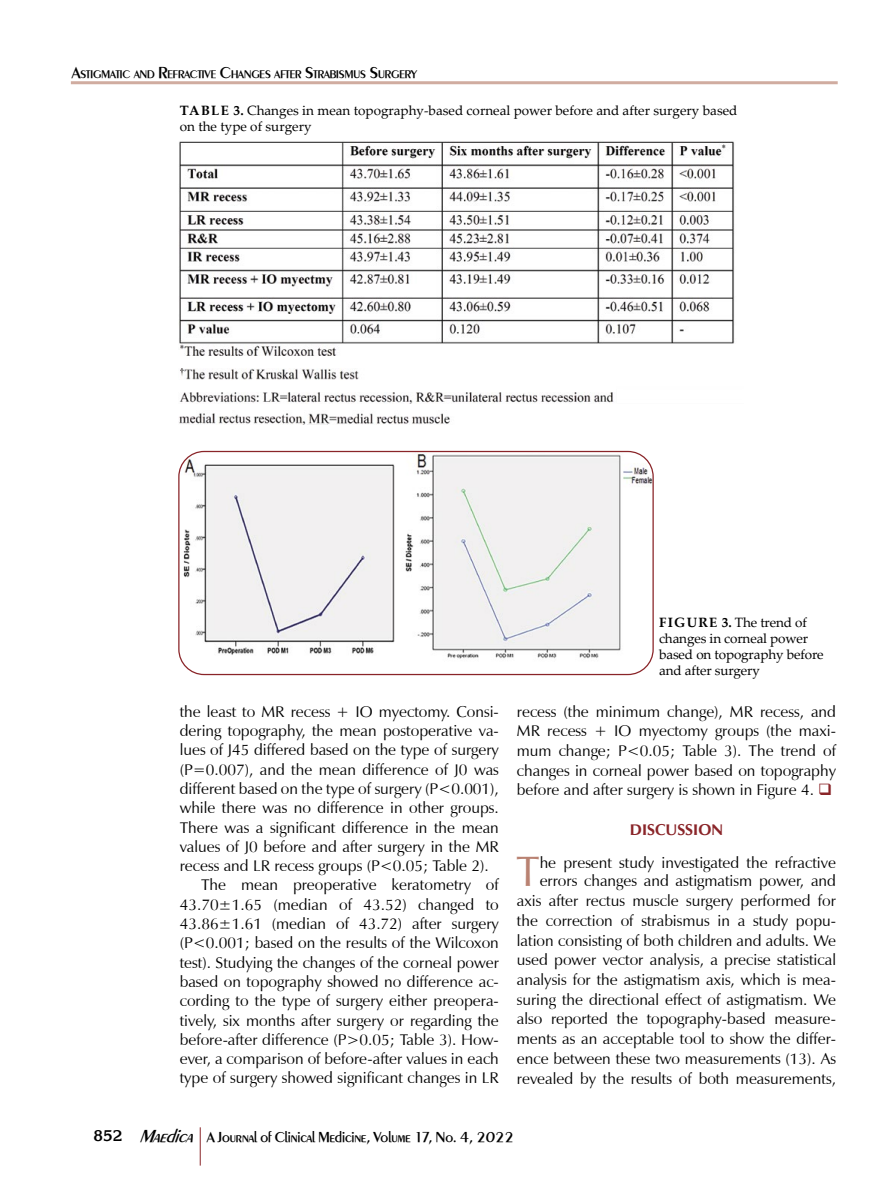
<style>
.page{position:relative;width:893px;height:1191px;background:#fff}
.page>*{position:absolute;margin:0;border:0;box-sizing:border-box;transform-origin:0 0}
.t1{font:43.35px "Z Humanist Normal";color:#b98272}
.t2{font:15.75px/19.6px "Z Humanist Normal";color:#000;text-align:justify}
.t3{font:700 15.75px "Z Humanist";color:#8a2529}
.t4{font:500 15px "Peinaud";letter-spacing:-.005em;color:#000}
.t5{font:13.5px/16.2px "Palatino Linotype";color:#000}
.t6{font:500 11.55px "Peinaud";color:#000}
.s1{font-size:16.5px}
.s2{font-weight:700}
.s3{color:#8a2529}
.s4{font-family:"Korina";font-weight:700}
.s5{font-style:italic;font-size:18px}
</style>
<div class="page">
<hr style="left:71px;top:81px;width:767px;height:3px;background:#d0aca0">
<hr style="left:200px;top:1127px;width:1px;height:38px;background:#8a2529">
<img style="left:179px;top:141px;width:556px;height:284px">
<img style="left:179px;top:451px;width:474px;height:223px">
<div style="left:178px;top:451px;width:476px;height:224px;border:1px solid #8a2529;border-radius:25px"></div>
<p class="t6" style="left:72px;top:67px;width:347px"><span class="s1">A</span>STIGMATIC AND <span class="s1">R</span>EFRACTIVE <span class="s1">C</span>HANGES AFTER <span class="s1">S</span>TRABISMUS <span class="s1">S</span>URGERY</p>
<p class="t5" style="left:180px;top:102px;width:559px"><span class="s2">TABLE 3.</span> Changes in mean topography-based corneal power before and after surgery based on the type of surgery</p>
<p class="t2" style="left:180px;top:702px;width:319px">the least to MR recess + IO myectomy. Consi-</p>
<p class="t2" style="left:180px;top:721px;width:319px">dering topography, the mean postoperative va-</p>
<p class="t2" style="left:180px;top:740px;width:321px">lues of J45 differed based on the type of surgery</p>
<p class="t2" style="left:180px;top:759px;width:321px">(P=0.007), and the mean difference of J0 was</p>
<p class="t2" style="left:180px;top:779px;width:321px">different based on the type of surgery (P&lt;0.001),</p>
<p class="t2" style="left:180px;top:798px;width:321px">while there was no difference in other groups.</p>
<p class="t2" style="left:180px;top:817px;width:321px">There was a significant difference in the mean</p>
<p class="t2" style="left:180px;top:837px;width:321px">values of J0 before and after surgery in the MR</p>
<p class="t2" style="left:180px;top:856px;width:310px">recess and LR recess groups (P&lt;0.05; Table 2).</p>
<p class="t2" style="left:201px;top:875px;width:299px">The mean preoperative keratometry of</p>
<p class="t2" style="left:180px;top:894px;width:321px">43.70±1.65 (median of 43.52) changed to</p>
<p class="t2" style="left:180px;top:914px;width:321px">43.86±1.61 (median of 43.72) after surgery</p>
<p class="t2" style="left:180px;top:933px;width:321px">(P&lt;0.001; based on the results of the Wilcoxon</p>
<p class="t2" style="left:180px;top:952px;width:321px">test). Studying the changes of the corneal power</p>
<p class="t2" style="left:180px;top:972px;width:321px">based on topography showed no difference ac-</p>
<p class="t2" style="left:180px;top:991px;width:321px">cording to the type of surgery either preopera-</p>
<p class="t2" style="left:180px;top:1010px;width:321px">tively, six months after surgery or regarding the</p>
<p class="t2" style="left:180px;top:1030px;width:321px">before-after difference (P&gt;0.05; Table 3). How-</p>
<p class="t2" style="left:180px;top:1049px;width:321px">ever, a comparison of before-after values in each</p>
<p class="t2" style="left:180px;top:1068px;width:321px">type of surgery showed significant changes in LR</p>
<p class="t5" style="left:659px;top:613px;width:166px"><span class="s2">FIGURE 3.</span> The trend of changes in corneal power based on topography before and after surgery</p>
<p class="t2" style="left:517px;top:701px;width:321px">recess (the minimum change), MR recess, and MR recess + IO myectomy groups (the maxi&shy;mum change; P&lt;0.05; Table 3). The trend of changes in corneal power based on topography before and after surgery is shown in Figure 4. <span class="s3">❑</span></p>
<p class="t3" style="left:630px;top:820px;width:95px">DISCUSSION</p>
<h1 class="t1" style="left:516px;top:846px;width:25px">T</h1>
<p class="t2" style="left:517px;top:852px;width:321px;text-align:right">he present study investigated the refractive errors changes and astigmatism power, and axis after rectus muscle surgery performed for the correction of strabismus in a study popu&shy;lation consisting of both children and adults. We used power vector analysis, a precise statistical analysis for the astigmatism axis, which is mea&shy;suring the directional effect of astigmatism. We also reported the topography-based measure&shy;ments as an acceptable tool to show the differ&shy;ence between these two measurements (13). As revealed by the results of both measurements,</p>
<p class="t4" style="left:94px;top:1127px;width:422px"><span class="s4">852</span> <span class="s5">Maedica</span> A Journal of Clinical Medicine, Volume 17, No. 4, 2022</p>
</div>
